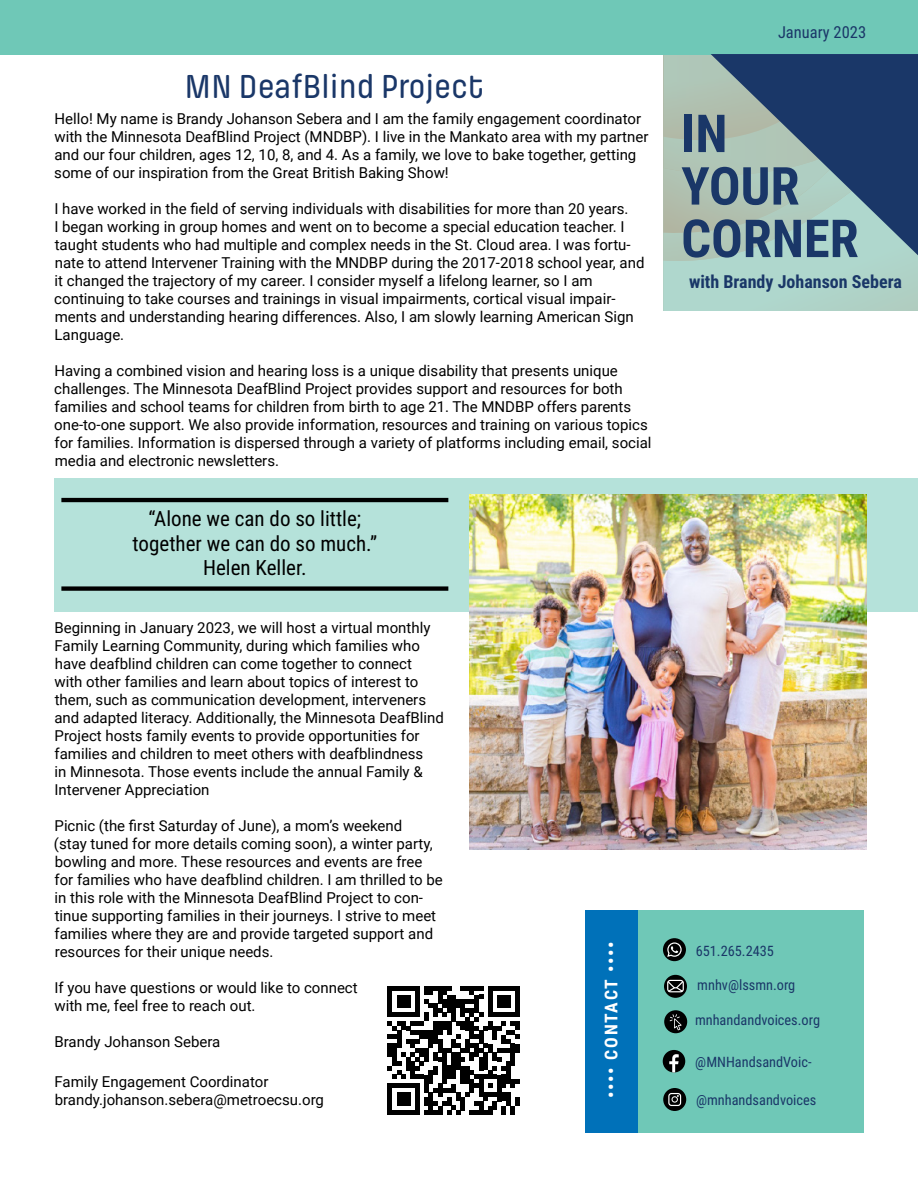
<style>
.page{position:relative;width:918px;height:1188px;background:#fff}
.page>*{position:absolute;margin:0;border:0;box-sizing:border-box;transform-origin:0 0}
.t1{font:700 52.5px/52.5px "Roboto Condensed";color:#1a3768}
.t2{font:500 34.5px "Pilcrow Soft";color:#1a3768}
.t3{font:21px/24.5px "Roboto Condensed";color:#000;text-align:center}
.t4{font:700 18px "Roboto Condensed";color:#1a3768}
.t5{font:700 17.7px "Roboto Condensed";letter-spacing:.09em;color:#fff}
.t6{font:16.5px "Roboto Condensed";color:#1a3768}
.t7{font:15px/18px "Roboto";color:#000}
.t8{font:14.4px "Roboto Condensed";color:#1a3768}
</style>
<div class="page">
<div style="left:663px;top:54px;width:255px;height:256px;background:#afd7cd"></div>
<div style="left:0;top:0;width:918px;height:54px;background:#6fc8b7"></div>
<div style="left:637px;top:910px;width:227px;height:223px;background:#6fc8b7"></div>
<div style="left:663px;top:938px;width:23px;height:23px;background:#000;border-radius:50%"></div>
<svg style="left:667px;top:942px;width:15px;height:15px"></svg>
<svg style="left:664px;top:975px;width:23px;height:23px"></svg>
<svg style="left:666px;top:980px;width:19px;height:13px"></svg>
<div style="left:664px;top:1010px;width:23px;height:23px;background:#000;border-radius:50%"></div>
<svg style="left:670px;top:1014px;width:12px;height:16px"></svg>
<div style="left:663px;top:1050px;width:22px;height:22px;background:#000;border-radius:50%"></div>
<svg style="left:669px;top:1054px;width:10px;height:18px"></svg>
<div style="left:663px;top:1088px;width:23px;height:23px;background:#000;border-radius:50%"></div>
<div style="left:668px;top:1093px;width:13px;height:13px;border:1px solid #fff;border-radius:3px"></div>
<svg style="left:672px;top:1095px;width:7px;height:7px"></svg>
<div style="left:585px;top:910px;width:52px;height:223px;background:#0071b9"></div>
<svg style="left:663px;top:54px;width:255px;height:201px"></svg>
<div style="left:54px;top:478px;width:864px;height:134px;background:#b5e2da"></div>
<div style="left:61px;top:586px;width:387px;height:5px;border:2px solid #000"></div>
<svg style="left:388px;top:986px;width:132px;height:129px"></svg>
<div style="left:515px;top:1097px;width:5px;height:9px;background:#000"></div>
<div style="left:61px;top:498px;width:387px;height:4px;border:2px solid #000"></div>
<img style="left:469px;top:494px;width:397px;height:355px">
<h2 class="t2" style="left:185px;top:69px;width:301px">MN DeafBlind Project</h2>
<p class="t7" style="left:54px;top:109px;width:596px">Hello! My name is Brandy Johanson Sebera and I am the family engagement coordinator with the Minnesota DeafBlind Project (MNDBP). I live in the Mankato area with my partner and our four children, ages 12, 10, 8, and 4. As a family, we love to bake together, getting some of our inspiration from the Great British Baking Show!</p>
<p class="t7" style="left:54px;top:199px;width:592px">I have worked in the field of serving individuals with disabilities for more than 20 years.<br>I began working in group homes and went on to become a special education teacher. I taught students who had multiple and complex needs in the St. Cloud area. I was fortu&shy;nate to attend Intervener Training with the MNDBP during the 2017-2018 school year, and it changed the trajectory of my career. I consider myself a lifelong learner, so I am continuing to take courses and trainings in visual impairments, cortical visual impair&shy;ments and understanding hearing differences. Also, I am slowly learning American Sign Language.</p>
<p class="t7" style="left:54px;top:361px;width:599px">Having a combined vision and hearing loss is a unique disability that presents unique challenges. The Minnesota DeafBlind Project provides support and resources for both families and school teams for children from birth to age 21. The MNDBP offers parents one-to-one support. We also provide information, resources and training on various topics for families. Information is dispersed through a variety of platforms including email, social media and electronic newsletters.</p>
<h3 class="t3" style="left:133px;top:506px;width:246px">“Alone we can do so little; together we can do so much.”<br>Helen Keller.</h3>
<p class="t7" style="left:54px;top:618px;width:391px">Beginning in January 2023, we will host a virtual monthly Family Learning Community, during which families who have deafblind children can come together to connect<br>with other families and learn about topics of interest to them, such as communication development, interveners and adapted literacy. Additionally, the Minnesota DeafBlind Project hosts family events to provide opportunities for families and children to meet others with deafblindness<br>in Minnesota. Those events include the annual Family &amp; Intervener Appreciation</p>
<p class="t7" style="left:54px;top:816px;width:390px">Picnic (the first Saturday of June), a mom’s weekend<br>(stay tuned for more details coming soon), a winter party, bowling and more. These resources and events are free for families who have deafblind children. I am thrilled to be in this role with the Minnesota DeafBlind Project to con&shy;tinue supporting families in their journeys. I strive to meet families where they are and provide targeted support and resources for their unique needs.</p>
<p class="t7" style="left:54px;top:978px;width:305px">If you have questions or would like to connect with me, feel free to reach out.</p>
<p class="t7" style="left:55px;top:1032px;width:167px">Brandy Johanson Sebera</p>
<p class="t7" style="left:55px;top:1072px;width:271px">Family Engagement Coordinator brandy.johanson.sebera@metroecsu.org</p>
<p class="t5" style="left:599px;top:1098px;width:158px;rotate:-90deg">•••• CONTACT ••••</p>
<p class="t6" style="left:778px;top:20px;width:90px">January 2023</p>
<h1 class="t1" style="left:681px;top:105px;width:179px">IN<br>YOUR<br>CORNER</h1>
<p class="t4" style="left:689px;top:269px;width:214px">with Brandy Johanson Sebera</p>
<p class="t8" style="left:696px;top:941px;width:80px">651.265.2435</p>
<p class="t8" style="left:697px;top:974px;width:100px">mnhv@lssmn.org</p>
<p class="t8" style="left:695px;top:1010px;width:127px">mnhandandvoices.org</p>
<p class="t8" style="left:695px;top:1052px;width:118px">@MNHandsandVoic-</p>
<p class="t8" style="left:696px;top:1090px;width:122px">@mnhandsandvoices</p>
</div>
